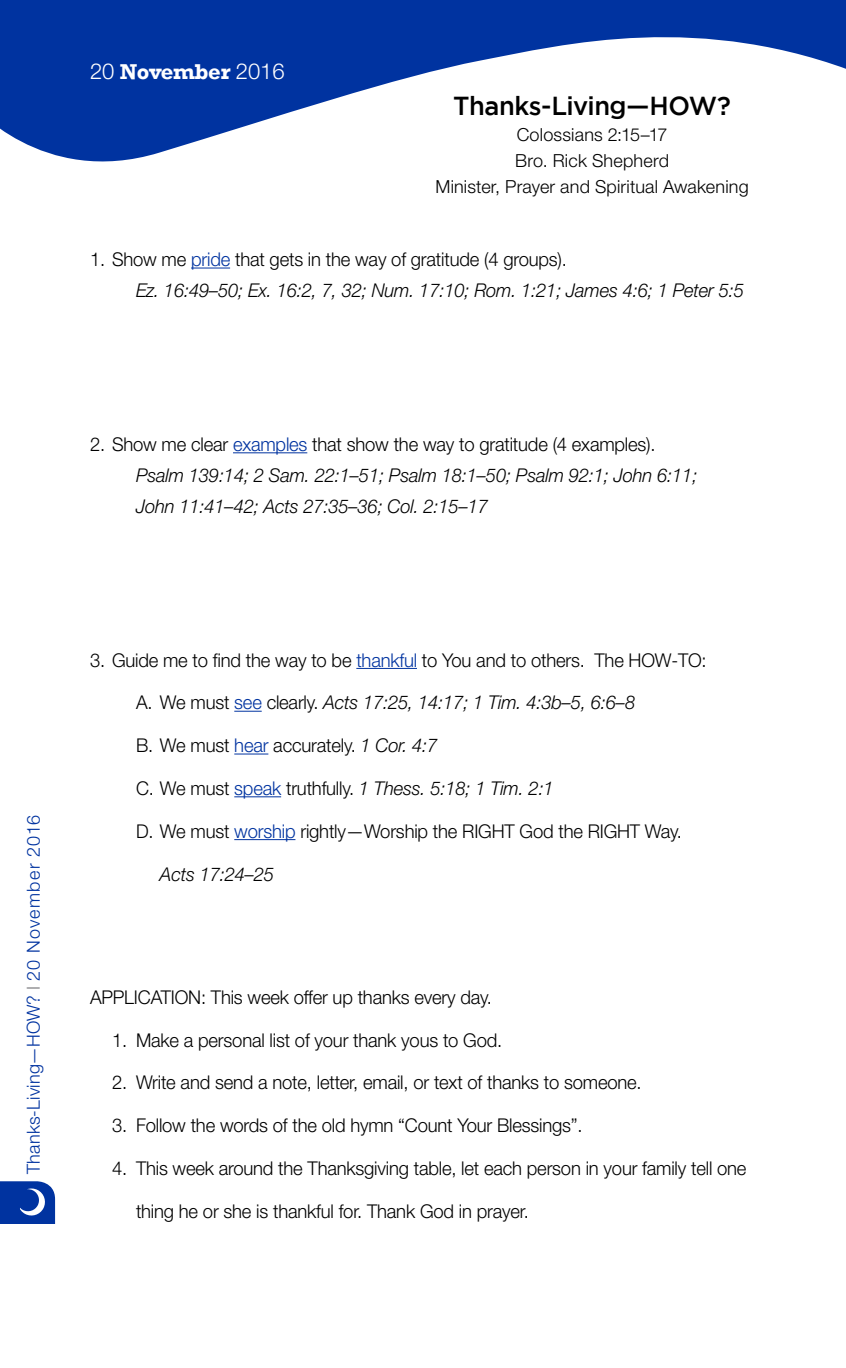
<style>
.page{position:relative;width:846px;height:1368px;background:#fff}
.page>*{position:absolute;margin:0;border:0;box-sizing:border-box;transform-origin:0 0}
.t1{font:500 26px "Gotham";letter-spacing:-.02em;color:#000}
.t2{font:700 22px "Rockwell";letter-spacing:-.01em;color:#fff}
.t3{font:300 22px "Helvetica Neue LT Std";color:#fff}
.t4{font:300 19px "Helvetica Neue LT Std";letter-spacing:-.01em;color:#000}
.t5{font:italic 300 19px/30.8px "Helvetica Neue LT Std";letter-spacing:-.01em;color:#000}
.t6{font:300 18px/26px "Helvetica Neue LT Std";letter-spacing:.01em;color:#000;text-align:center}
.t7{font:300 18px "Helvetica Neue LT Std";letter-spacing:.015em;color:#0033a0}
.s1{font-family:"Helvetica Neue LT Std";font-weight:300}
.s2{font-family:"Rockwell";font-weight:700}
.s3{font-style:normal}
.s4{font-style:normal;color:#0033a0}
.s5{color:#807f83}
.s6{color:#0033a0}
.s7{font-style:italic}
</style>
<div class="page">
<svg style="left:0;top:0;width:846px;height:162px;fill:#0033a0"></svg>
<svg style="left:0;top:1181px;width:55px;height:43px;background:#1f4bab"></svg>
<hr style="left:191px;top:268px;width:39px;height:1px;background:#0033a0">
<hr style="left:233px;top:452px;width:74px;height:1px;background:#0033a0">
<hr style="left:356px;top:668px;width:61px;height:1px;background:#0033a0">
<svg style="left:234px;top:711px;width:28px;height:1px"></svg>
<hr style="left:234px;top:754px;width:34px;height:1px;background:#0033a0">
<hr style="left:234px;top:796px;width:47px;height:1px;background:#0033a0">
<hr style="left:234px;top:839px;width:61px;height:1px;background:#0033a0">
<p class="t2" style="left:90px;top:58px;width:196px"><span class="s1">20</span> November <span class="s1">2016</span></p>
<p class="t3" style="left:90px;top:58px;width:149px">6 <span class="s2">March</span> 2016</p>
<h1 class="t1" style="left:453px;top:91px;width:279px">Thanks-Living—HOW?</h1>
<p class="t6" style="left:435px;top:122px;width:315px">Colossians 2:15–17<br>Bro. Rick Shepherd<br>Minister, Prayer and Spiritual Awakening</p>
<p class="t5" style="left:136px;top:244px;width:610px;text-indent:-46px"><span class="s3">1. Show me</span> <span class="s4">pride</span> <span class="s3">that gets in the way of gratitude (4 groups).<br></span>Ez. 16:49–50; Ex. 16:2, 7, 32; Num. 17:10; Rom. 1:21; James 4:6; 1 Peter 5:5</p>
<p class="t5" style="left:136px;top:429px;width:563px;text-indent:-46px"><span class="s3">2. Show me clear</span> <span class="s4">examples</span> <span class="s3">that show the way to gratitude (4 examples).<br></span>Psalm 139:14; 2 Sam. 22:1–51; Psalm 18:1–50; Psalm 92:1; John 6:11;<br>John 11:41–42; Acts 27:35–36; Col. 2:15–17</p>
<p class="t7" style="left:22px;top:1174px;width:361px;rotate:-90deg">Thanks-Living—HOW? <span class="s5">I</span> 20 November 2016</p>
<p class="t4" style="left:90px;top:648px;width:618px">3. Guide me to find the way to be <span class="s6">thankful</span> to You and to others. The HOW-TO:</p>
<p class="t5" style="left:136px;top:687px;width:501px"><span class="s3">A. We must</span> <span class="s4">see</span> <span class="s3">clearly.</span> Acts 17:25, 14:17; 1 Tim. 4:3b–5, 6:6–8</p>
<p class="t4" style="left:136px;top:734px;width:303px">B. We must <span class="s6">hear</span> accurately. <span class="s7">1 Cor. 4:7</span></p>
<p class="t5" style="left:136px;top:773px;width:419px"><span class="s3">C. We must</span> <span class="s4">speak</span> <span class="s3">truthfully.</span> 1 Thess. 5:18; 1 Tim. 2:1</p>
<p class="t4" style="left:136px;top:819px;width:547px">D. We must <span class="s6">worship</span> rightly—Worship the RIGHT God the RIGHT Way.</p>
<p class="t5" style="left:160px;top:858px;width:116px">Acts 17:24–25</p>
<p class="t4" style="left:90px;top:985px;width:403px">APPLICATION: This week offer up thanks every day.</p>
<p class="t4" style="left:112px;top:1028px;width:392px">1. Make a personal list of your thank yous to God.</p>
<p class="t4" style="left:112px;top:1071px;width:531px">2. Write and send a note, letter, email, or text of thanks to someone.</p>
<p class="t4" style="left:112px;top:1114px;width:472px">3. Follow the words of the old hymn “Count Your Blessings”.</p>
<p class="t4" style="left:112px;top:1157px;width:636px">4. This week around the Thanksgiving table, let each person in your family tell one</p>
<p class="t4" style="left:136px;top:1199px;width:394px">thing he or she is thankful for. Thank God in prayer.</p>
</div>
